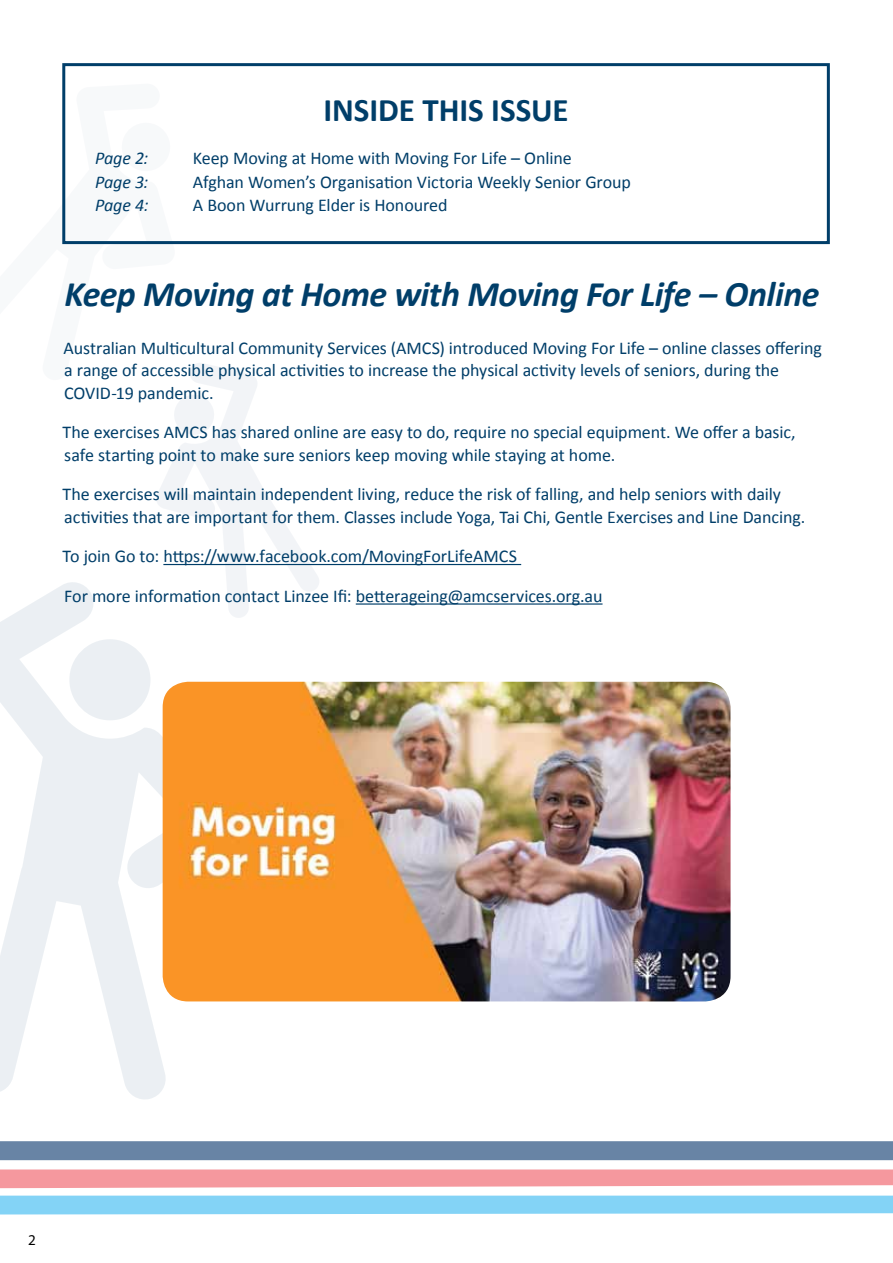
<style>
.page{position:relative;width:893px;height:1263px;background:#fff}
.page>*{position:absolute;margin:0;border:0;box-sizing:border-box;transform-origin:0 0}
.t1{font:italic 700 36px "Calibri";letter-spacing:-.015em;color:#003e69}
.t2{font:700 33px "Calibri";letter-spacing:-.005em;color:#003e69}
.t3{font:18px/22.5px "Calibri";letter-spacing:-.005em;color:#003e69}
.t4{font:italic 18px "Calibri";letter-spacing:-.005em;color:#003e69}
.t5{font:15px "Myriad Pro";color:#000}
</style>
<div class="page">
<svg style="left:0;top:582px;width:237px;height:436px;fill:#ebeff3"></svg>
<svg style="left:156px;top:363px;width:163px;height:255px"></svg>
<svg style="left:62px;top:244px;width:113px;height:137px"></svg>
<svg style="left:0;top:1178px;width:892px;height:37px"></svg>
<svg style="left:0;top:1018px;width:892px;height:160px"></svg>
<svg style="left:892px;top:1141px;width:1px;height:73px"></svg>
<hr style="left:163px;top:564px;width:358px;height:1px;background:#003e69">
<hr style="left:356px;top:603px;width:246px;height:2px;background:#003e69">
<img style="left:163px;top:682px;width:567px;height:319px">
<div style="left:62px;top:63px;width:768px;height:181px;border:3px solid #003e69"></div>
<h2 class="t2" style="left:323px;top:89px;width:247px">INSIDE THIS ISSUE</h2>
<p class="t4" style="left:95px;top:147px;width:55px">Page 2:</p>
<p class="t3" style="left:193px;top:146px;width:380px">Keep Moving at Home with Moving For Life – Online</p>
<p class="t4" style="left:95px;top:170px;width:55px">Page 3:</p>
<p class="t3" style="left:193px;top:169px;width:439px">Afghan Women’s Organisation Victoria Weekly Senior Group</p>
<p class="t4" style="left:95px;top:194px;width:55px">Page 4:</p>
<p class="t3" style="left:193px;top:193px;width:256px">A Boon Wurrung Elder is Honoured</p>
<h1 class="t1" style="left:64px;top:272px;width:757px">Keep Moving at Home with Moving For Life – Online</h1>
<p class="t3" style="left:64px;top:336px;width:760px">Australian Multicultural Community Services (AMCS) introduced Moving For Life – online classes offering a range of accessible physical activities to increase the physical activity levels of seniors, during the<br>COVID-19 pandemic.</p>
<p class="t3" style="left:63px;top:420px;width:735px">The exercises AMCS has shared online are easy to do, require no special equipment. We offer a basic, safe starting point to make sure seniors keep moving while staying at home.</p>
<p class="t3" style="left:63px;top:482px;width:744px">The exercises will maintain independent living, reduce the risk of falling, and help seniors with daily activities that are important for them. Classes include Yoga, Tai Chi, Gentle Exercises and Line Dancing.</p>
<p class="t3" style="left:63px;top:536px;width:541px;line-height:39.5px">To join Go to: https://www.facebook.com/MovingForLifeAMCS<br>For more information contact Linzee Ifi: betterageing@amcservices.org.au</p>
<p class="t5" style="left:28px;top:1230px;width:9px">2</p>
</div>
